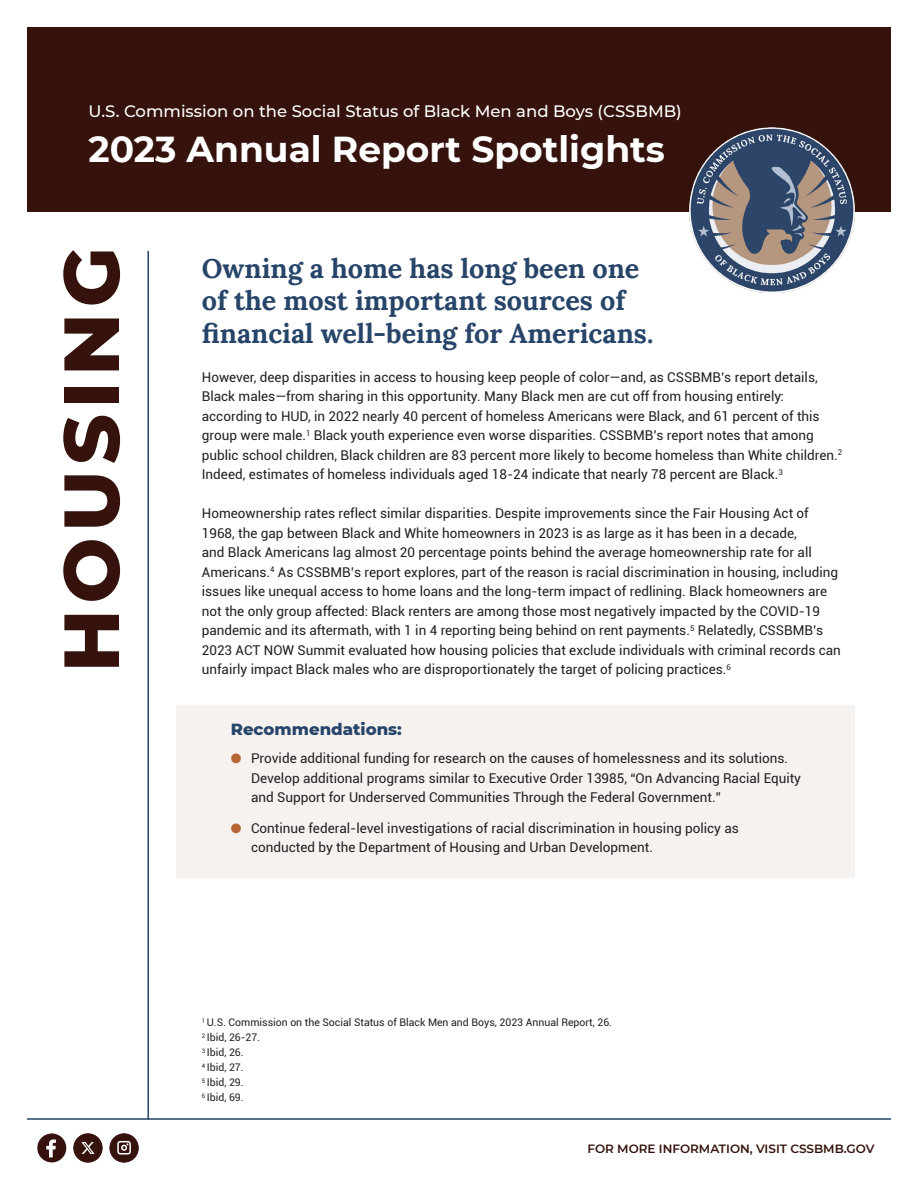
<style>
.page{position:relative;width:918px;height:1188px;background:#fff}
.page>*{position:absolute;margin:0;border:0;box-sizing:border-box;transform-origin:0 0}
.t1{font:800 78px "Montserrat";letter-spacing:.075em;color:#35130c}
.t2{font:700 36px "Montserrat";color:#fff}
.BODY{font:700 27px/32.4px "Lora";color:#264569}
.t3{font:500 16.5px "Montserrat";color:#fff}
.REC_TITLE{font:800 16.5px "Montserrat";color:#264569}
.body_bold{font:13.5px/19.5px "Roboto";color:#231f20}
.BODY-2{font:600 12px "Montserrat";color:#35130c}
.BODY-3{font:10.5px "Roboto";color:#231f20}
.s1{color:#b66634}
</style>
<div class="page">
<div style="left:27px;top:27px;width:864px;height:184px;background:#35130c"></div>
<hr style="left:147px;top:251px;width:2px;height:869px;background:#264569">
<hr style="left:27px;top:1118px;width:864px;height:2px;background:#264569">
<div style="left:177px;top:705px;width:678px;height:122px;background:#f6f2f0"></div>
<div style="left:177px;top:774px;width:678px;height:103px;background:#f6f2f0"></div>
<svg style="left:37px;top:1133px;width:29px;height:29px"></svg>
<div style="left:74px;top:1134px;width:28px;height:28px;background:#35130c;border-radius:50%"></div>
<div style="left:73px;top:1133px;width:29px;height:30px;border:1px solid #35130c;border-radius:50%"></div>
<svg style="left:81px;top:1142px;width:14px;height:12px"></svg>
<div style="left:110px;top:1134px;width:28px;height:28px;background:#35130c;border-radius:50%"></div>
<div style="left:110px;top:1133px;width:29px;height:30px;border:1px solid #35130c;border-radius:50%"></div>
<svg style="left:117px;top:1141px;width:14px;height:14px"></svg>
<img style="left:682px;top:127px;width:181px;height:166px">
<p class="t3" style="left:88px;top:100px;width:595px">U.S. Commission on the Social Status of Black Men and Boys (CSSBMB)</p>
<p class="t2" style="left:88px;top:123px;width:578px">2023 Annual Report Spotlights</p>
<p class="t1" style="left:34px;top:672px;width:427px;rotate:-90deg">HOUSING</p>
<p class="BODY" style="left:202px;top:250px;width:453px">Owning a home has long been one of the most important sources of financial well-being for Americans.</p>
<p class="body_bold" style="left:202px;top:367px;width:642px">However, deep disparities in access to housing keep people of color—and, as CSSBMB’s report details, Black males—from sharing in this opportunity. Many Black men are cut off from housing entirely: according to HUD, in 2022 nearly 40 percent of homeless Americans were Black, and 61 percent of this group were male.<sup>1</sup> Black youth experience even worse disparities. CSSBMB’s report notes that among public school children, Black children are 83 percent more likely to become homeless than White children.<sup>2<br></sup>Indeed, estimates of homeless individuals aged 18-24 indicate that nearly 78 percent are Black.<sup>3</sup></p>
<p class="body_bold" style="left:202px;top:503px;width:641px">Homeownership rates reflect similar disparities. Despite improvements since the Fair Housing Act of 1968, the gap between Black and White homeowners in 2023 is as large as it has been in a decade,<br>and Black Americans lag almost 20 percentage points behind the average homeownership rate for all Americans.<sup>4</sup> As CSSBMB’s report explores, part of the reason is racial discrimination in housing, including issues like unequal access to home loans and the long-term impact of redlining. Black homeowners are not the only group affected: Black renters are among those most negatively impacted by the COVID-19 pandemic and its aftermath, with 1 in 4 reporting being behind on rent payments.<sup>5</sup> Relatedly, CSSBMB’s 2023 ACT NOW Summit evaluated how housing policies that exclude individuals with criminal records can unfairly impact Black males who are disproportionately the target of policing practices.<sup>6</sup></p>
<p class="REC_TITLE" style="left:231px;top:717px;width:173px">Recommendations:</p>
<p class="body_bold" style="left:251px;top:748px;width:552px;text-indent:-20px"><span class="s1">●</span> Provide additional funding for research on the causes of homelessness and its solutions.<br>Develop additional programs similar to Executive Order 13985, “On Advancing Racial Equity and Support for Underserved Communities Through the Federal Government.”</p>
<p class="body_bold" style="left:251px;top:818px;width:489px;text-indent:-20px"><span class="s1">●</span> Continue federal-level investigations of racial discrimination in housing policy as conducted by the Department of Housing and Urban Development.</p>
<p class="BODY-3" style="left:202px;top:1015px;width:412px"><sup>1</sup> U.S. Commission on the Social Status of Black Men and Boys, 2023 Annual Report, 26.</p>
<p class="BODY-3" style="left:202px;top:1030px;width:60px"><sup>2</sup> Ibid, 26-27.</p>
<p class="BODY-3" style="left:202px;top:1045px;width:43px"><sup>3</sup> Ibid, 26.</p>
<p class="BODY-3" style="left:202px;top:1060px;width:43px"><sup>4</sup> Ibid, 27.</p>
<p class="BODY-3" style="left:202px;top:1075px;width:43px"><sup>5</sup> Ibid, 29.</p>
<p class="BODY-3" style="left:202px;top:1090px;width:43px"><sup>6</sup> Ibid, 69.</p>
<p class="BODY-2" style="left:588px;top:1140px;width:288px">FOR MORE INFORMATION, VISIT CSSBMB.GOV</p>
</div>
